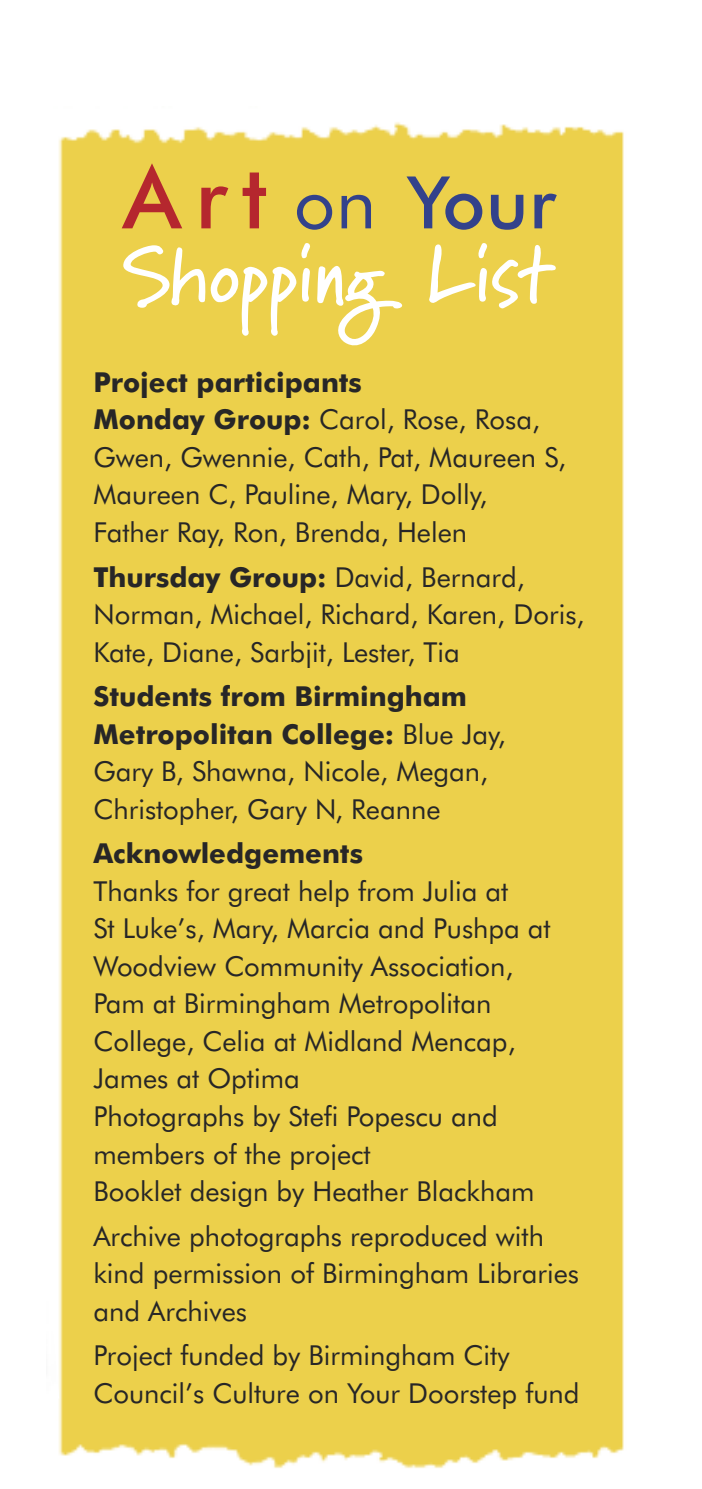
<style>
.page{position:relative;width:702px;height:1489px;background:#fff}
.page>*{position:absolute;margin:0;border:0;box-sizing:border-box;transform-origin:0 0}
.t1{font:700 77.5px "Marydale";color:#fff}
.t2{font:500 72.5px "Futura BT";color:#33428b}
.t3{font:27.5px/37.5px "Futura BT";color:#272627}
.t4{font:700 27.5px "Futura BT";color:#272627}
.s1{font-size:87.5px;color:#b5272e}
.s2{font-weight:400}
.s3{font-weight:700}
</style>
<div class="page">
<div style="left:58px;top:122px;width:566px;height:1346px;background:#ecd04b"></div>
<img style="left:58px;top:903px;width:1px;height:501px">
<h2 class="t2" style="left:123px;top:173px;width:434px"><span class="s1">Art</span> <span class="s2">on</span> Your</h2>
<h1 class="t1" style="left:123px;top:229px;width:431px">Shopping List</h1>
<p class="t3" style="left:93px;top:365px;width:474px"><span class="s3">Project participants<br>Monday Group:</span> Carol, Rose, Rosa,<br>Gwen, Gwennie, Cath, Pat, Maureen S,<br>Maureen C, Pauline, Mary, Dolly,<br>Father Ray, Ron, Brenda, Helen</p>
<p class="t3" style="left:93px;top:560px;width:492px"><span class="s3">Thursday Group:</span> David, Bernard,<br>Norman, Michael, Richard, Karen, Doris,<br>Kate, Diane, Sarbjit, Lester, Tia</p>
<p class="t3" style="left:93px;top:680px;width:414px"><span class="s3">Students from Birmingham<br>Metropolitan College:</span> Blue Jay,<br>Gary B, Shawna, Nicole, Megan,<br>Christopher, Gary N, Reanne</p>
<p class="t4" style="left:93px;top:842px;width:271px">Acknowledgements</p>
<p class="t3" style="left:93px;top:874px;width:459px">Thanks for great help from Julia at<br>St Luke’s, Mary, Marcia and Pushpa at<br>Woodview Community Association,<br>Pam at Birmingham Metropolitan<br>College, Celia at Midland Mencap,<br>James at Optima<br>Photographs by Stefi Popescu and members of the project<br>Booklet design by Heather Blackham</p>
<p class="t3" style="left:93px;top:1219px;width:487px">Archive photographs reproduced with kind permission of Birmingham Libraries and Archives</p>
<p class="t3" style="left:93px;top:1338px;width:487px">Project funded by Birmingham City<br>Council’s Culture on Your Doorstep fund</p>
</div>
